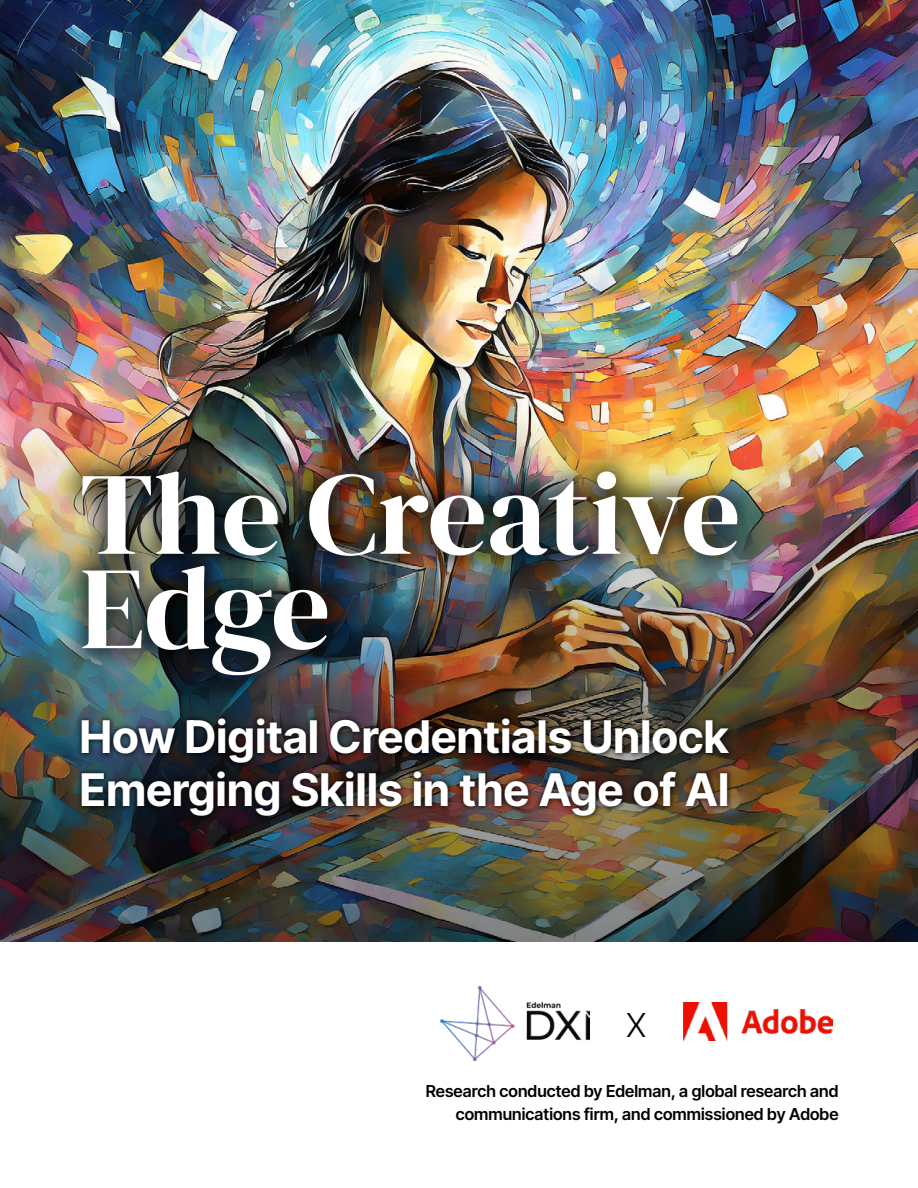
<style>
.page{position:relative;width:918px;height:1188px;background:#fff}
.page>*{position:absolute;margin:0;border:0;box-sizing:border-box;transform-origin:0 0}
.t1{font:117.6px/94.3px "DM Serif Display";letter-spacing:-.005em;color:#fff}
.t2{font:700 45px/52.5px "Inter Tight";letter-spacing:.01em;color:#fff}
.t3{font:300 33px "Inter Tight";color:#000}
.t4{font:600 16.5px/22.5px "Inter Tight";letter-spacing:.005em;color:#000;text-align:right}
</style>
<div class="page">
<img style="left:0;top:0;width:918px;height:391px">
<img style="left:0;top:391px;width:918px;height:551px">
<div style="left:76px;top:713px;width:659px;height:109px;background:#000;opacity:.75"></div>
<div style="left:54px;top:444px;width:712px;height:259px;background:#000;opacity:.75"></div>
<img style="left:440px;top:986px;width:149px;height:74px">
<img style="left:683px;top:1002px;width:149px;height:39px">
<h1 class="t1" style="left:80px;top:468px;width:663px">The Creative<br>Edge</h1>
<h2 class="t2" style="left:80px;top:709px;width:651px">How Digital Credentials Unlock<br>Emerging Skills in the Age of AI</h2>
<h3 class="t3" style="left:627px;top:1002px;width:21px">X</h3>
<p class="t4" style="left:426px;top:1079px;width:414px">Research conducted by Edelman, a global research and communications firm, and commissioned by Adobe</p>
</div>
